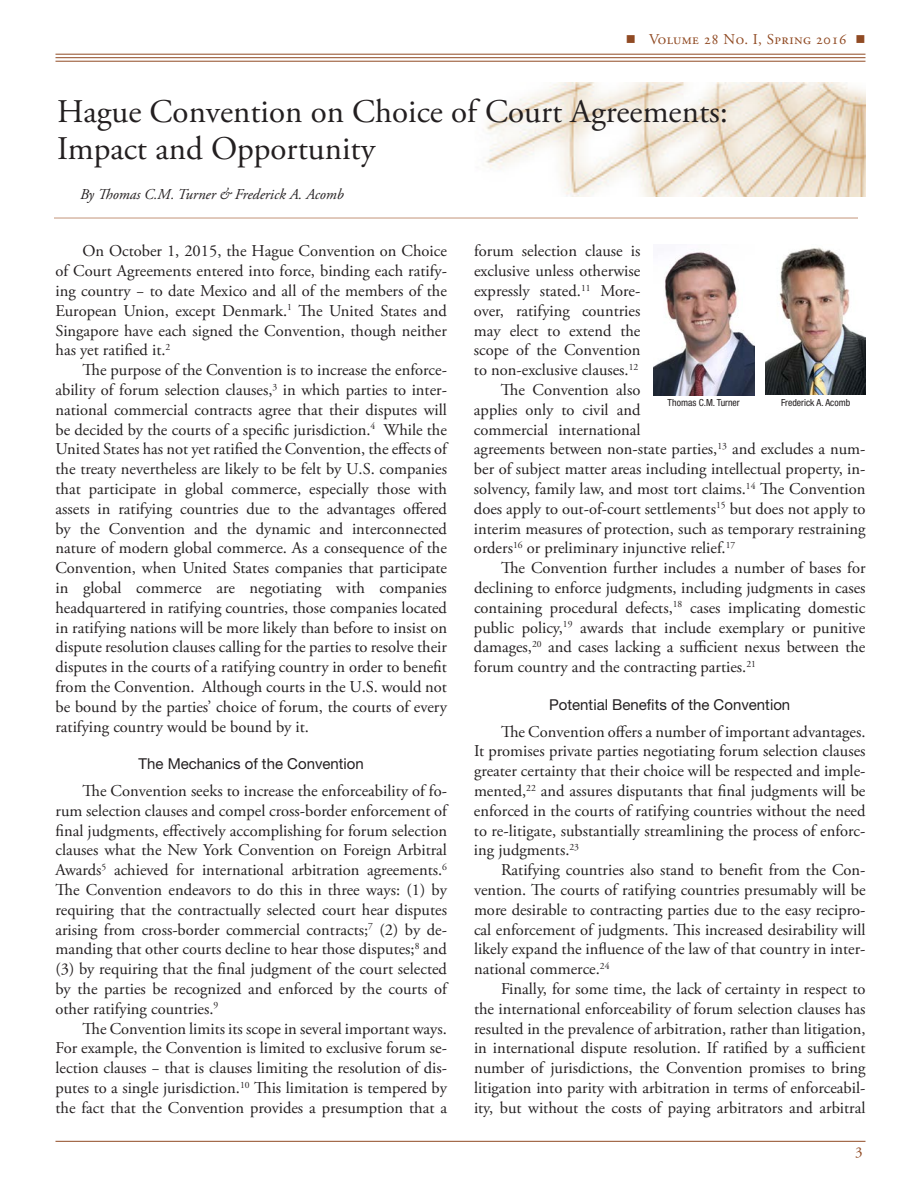
<style>
.page{position:relative;width:918px;height:1188px;background:#fff}
.page>*{position:absolute;margin:0;border:0;box-sizing:border-box;transform-origin:0 0}
.t1{font:33px/37.5px "Adobe Garamond Pro";color:#231f20}
.t2{font:16.5px/19.8px "Adobe Garamond Pro";color:#231f20;text-align:justify}
.t3{font:15px "Helvetica Neue LT Std";color:#231f20}
.t4{font:italic 15px "Adobe Garamond Pro";color:#231f20}
.t5{font:15px "Adobe Garamond Pro";letter-spacing:.03em;color:#904a23}
.t6{font:condensed 9.75px "Helvetica Neue LT Std";color:#231f20}
</style>
<div class="page">
<hr style="left:56px;top:1141px;width:810px;height:1px;background:#904a23">
<hr style="left:56px;top:61px;width:810px;height:1px;background:#904a23">
<hr style="left:56px;top:57px;width:810px;height:1px;background:#904a23">
<hr style="left:56px;top:54px;width:810px;height:1px;background:#904a23">
<img style="left:486px;top:83px;width:380px;height:114px">
<img style="left:765px;top:247px;width:101px;height:147px">
<img style="left:654px;top:252px;width:100px;height:143px">
<hr style="left:54px;top:218px;width:804px;height:1px;background:#c39579">
<p class="t5" style="left:649px;top:31px;width:199px">Volume 28 No. I, Spring 2016</p>
<h1 class="t1" style="left:57px;top:94px;width:673px">Hague Convention on Choice of Court Agreements:<br>Impact and Opportunity</h1>
<p class="t4" style="left:80px;top:185px;width:265px">By Thomas C.M. Turner &amp; Frederick A. Acomb</p>
<p class="t2" style="left:56px;top:242px;width:393px;text-indent:27px">On October 1, 2015, the Hague Convention on Choice of Court Agreements entered into force, binding each ratify&shy;ing country − to date Mexico and all of the members of the European Union, except Denmark.<sup>1</sup> The United States and Singapore have each signed the Convention, though neither has yet ratified it.<sup>2</sup></p>
<p class="t2" style="left:55px;top:361px;width:393px;text-indent:27px">The purpose of the Convention is to increase the enforce&shy;ability of forum selection clauses,<sup>3</sup> in which parties to inter&shy;national commercial contracts agree that their disputes will be decided by the courts of a specific jurisdiction.<sup>4</sup> While the United States has not yet ratified the Convention, the effects of the treaty nevertheless are likely to be felt by U.S. companies that participate in global commerce, especially those with assets in ratifying countries due to the advantages offered by the Convention and the dynamic and interconnected nature of modern global commerce. As a consequence of the Convention, when United States companies that participate in global commerce are negotiating with companies headquartered in ratifying countries, those companies located in ratifying nations will be more likely than before to insist on dispute resolution clauses calling for the parties to resolve their disputes in the courts of a ratifying country in order to benefit from the Convention. Although courts in the U.S. would not be bound by the parties’ choice of forum, the courts of every ratifying country would be bound by it.</p>
<p class="t3" style="left:139px;top:755px;width:227px">The Mechanics of the Convention</p>
<p class="t2" style="left:56px;top:781px;width:393px;text-indent:27px">The Convention seeks to increase the enforceability of fo&shy;rum selection clauses and compel cross-border enforcement of final judgments, effectively accomplishing for forum selection clauses what the New York Convention on Foreign Arbitral Awards<sup>5</sup> achieved for international arbitration agreements.<sup>6<br></sup>The Convention endeavors to do this in three ways: (1) by requiring that the contractually selected court hear disputes arising from cross-border commercial contracts;<sup>7</sup> (2) by de&shy;manding that other courts decline to hear those disputes;<sup>8</sup> and (3) by requiring that the final judgment of the court selected by the parties be recognized and enforced by the courts of other ratifying countries.<sup>9</sup></p>
<p class="t2" style="left:55px;top:1019px;width:393px;text-indent:27px">The Convention limits its scope in several important ways.<br>For example, the Convention is limited to exclusive forum se&shy;lection clauses − that is clauses limiting the resolution of dis&shy;putes to a single jurisdiction.<sup>10</sup> This limitation is tempered by the fact that the Convention provides a presumption that a</p>
<p class="t2" style="left:474px;top:242px;width:168px">forum selection clause is</p>
<p class="t2" style="left:474px;top:262px;width:168px">exclusive unless otherwise</p>
<p class="t2" style="left:474px;top:282px;width:168px">expressly stated.<sup>11</sup> More-</p>
<p class="t2" style="left:474px;top:301px;width:168px">over, ratifying countries</p>
<p class="t2" style="left:474px;top:321px;width:168px">may elect to extend the</p>
<p class="t2" style="left:474px;top:341px;width:168px">scope of the Convention</p>
<p class="t2" style="left:474px;top:361px;width:166px">to non-exclusive clauses.<sup>12</sup></p>
<p class="t2" style="left:501px;top:381px;width:141px">The Convention also</p>
<p class="t2" style="left:474px;top:400px;width:168px">applies only to civil and</p>
<p class="t2" style="left:474px;top:420px;width:168px">commercial international</p>
<p class="t2" style="left:474px;top:440px;width:393px">agreements between non-state parties,<sup>13</sup> and excludes a num-</p>
<p class="t2" style="left:474px;top:460px;width:393px">ber of subject matter areas including intellectual property, in-</p>
<p class="t2" style="left:474px;top:480px;width:393px">solvency, family law, and most tort claims.<sup>14</sup> The Convention</p>
<p class="t2" style="left:474px;top:499px;width:393px">does apply to out-of-court settlements<sup>15</sup> but does not apply to</p>
<p class="t2" style="left:474px;top:519px;width:393px">interim measures of protection, such as temporary restraining</p>
<p class="t2" style="left:474px;top:539px;width:263px">orders<sup>16</sup> or preliminary injunctive relief.<sup>17</sup></p>
<p class="t2" style="left:501px;top:559px;width:366px">The Convention further includes a number of bases for</p>
<p class="t2" style="left:474px;top:579px;width:393px">declining to enforce judgments, including judgments in cases</p>
<p class="t2" style="left:474px;top:598px;width:393px">containing procedural defects,<sup>18</sup> cases implicating domestic</p>
<p class="t2" style="left:474px;top:618px;width:393px">public policy,<sup>19</sup> awards that include exemplary or punitive</p>
<p class="t2" style="left:474px;top:638px;width:393px">damages,<sup>20</sup> and cases lacking a sufficient nexus between the</p>
<p class="t2" style="left:474px;top:658px;width:284px">forum country and the contracting parties.<sup>21</sup></p>
<p class="t3" style="left:549px;top:696px;width:243px">Potential Benefits of the Convention</p>
<p class="t2" style="left:474px;top:722px;width:393px;text-indent:27px">The Convention offers a number of important advantages.<br>It promises private parties negotiating forum selection clauses greater certainty that their choice will be respected and imple&shy;mented,<sup>22</sup> and assures disputants that final judgments will be enforced in the courts of ratifying countries without the need to re-litigate, substantially streamlining the process of enforc&shy;ing judgments.<sup>23</sup></p>
<p class="t2" style="left:474px;top:861px;width:393px;text-indent:27px">Ratifying countries also stand to benefit from the Con&shy;vention. The courts of ratifying countries presumably will be more desirable to contracting parties due to the easy recipro&shy;cal enforcement of judgments. This increased desirability will likely expand the influence of the law of that country in inter&shy;national commerce.<sup>24</sup></p>
<p class="t2" style="left:474px;top:979px;width:393px;text-indent:27px">Finally, for some time, the lack of certainty in respect to the international enforceability of forum selection clauses has resulted in the prevalence of arbitration, rather than litigation, in international dispute resolution. If ratified by a sufficient number of jurisdictions, the Convention promises to bring litigation into parity with arbitration in terms of enforceabil&shy;ity, but without the costs of paying arbitrators and arbitral</p>
<p class="t6" style="left:668px;top:397px;width:74px">Thomas C.M. Turner</p>
<p class="t6" style="left:781px;top:397px;width:71px">Frederick A. Acomb</p>
<p class="t5" style="left:855px;top:1143px;width:9px">3</p>
</div>
